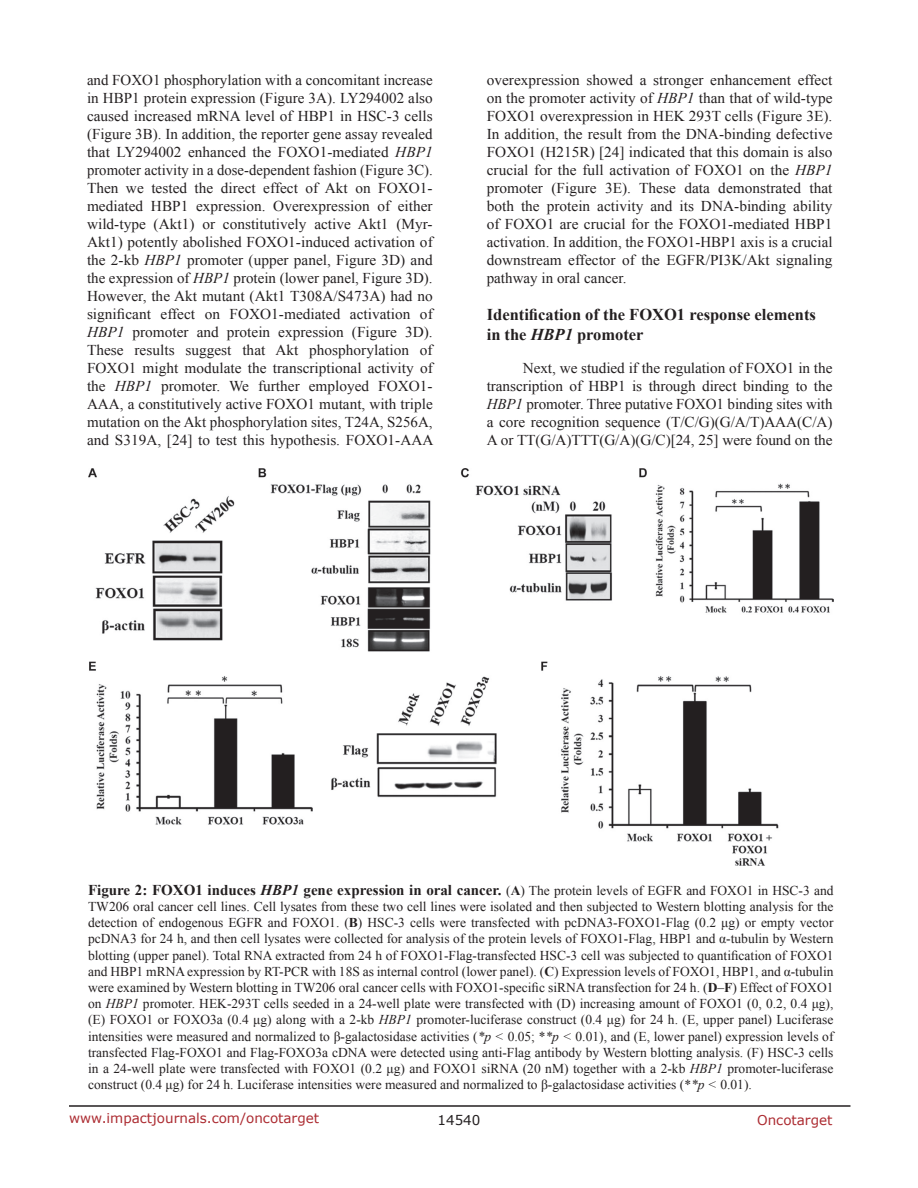
<style>
.page{position:relative;width:918px;height:1188px;background:#fff}
.page>*{position:absolute;margin:0;border:0;box-sizing:border-box;transform-origin:0 0}
.SubHeading_middle{font:700 16.5px/19.8px "Times New Roman";color:#231f20}
.BodyText{font:15px/18px "Times New Roman";color:#231f20;text-align:justify}
.FigureText{font:700 15px "Times New Roman";color:#231f20}
.FigureText-2{font:13.5px/16.2px "Times New Roman";color:#231f20;text-align:justify}
.t1{font:13.5px "Verdana";color:#ac2b31}
.t2{font:13.5px "Verdana";color:#231f20}
.s1{font-style:italic}
.s2{font-weight:400;font-size:13.5px}
.s3{font-size:13.5px}
.s4{font-weight:700}
</style>
<div class="page">
<hr style="left:69px;top:1105px;width:781px;height:2px;background:#231f20">
<img style="left:89px;top:468px;width:744px;height:398px">
<p class="BodyText" style="left:87px;top:71px;width:348px">and FOXO1 phosphorylation with a concomitant increase in HBP1 protein expression (Figure 3A). LY294002 also caused increased mRNA level of HBP1 in HSC-3 cells (Figure 3B). In addition, the reporter gene assay revealed that LY294002 enhanced the FOXO1-mediated <span class="s1">HBP1 </span>promoter activity in a dose-dependent fashion (Figure 3C).<br>Then we tested the direct effect of Akt on FOXO1- mediated HBP1 expression. Overexpression of either wild-type (Akt1) or constitutively active Akt1 (Myr-Akt1) potently abolished FOXO1-induced activation of the 2-kb <span class="s1">HBP1</span> promoter (upper panel, Figure 3D) and the expression of <span class="s1">HBP1</span> protein (lower panel, Figure 3D).<br>However, the Akt mutant (Akt1 T308A/S473A) had no significant effect on FOXO1-mediated activation of <span class="s1">HBP1</span> promoter and protein expression (Figure 3D).<br>These results suggest that Akt phosphorylation of FOXO1 might modulate the transcriptional activity of the <span class="s1">HBP1</span> promoter. We further employed FOXO1- AAA, a constitutively active FOXO1 mutant, with triple mutation on the Akt phosphorylation sites, T24A, S256A, and S319A, [24] to test this hypothesis. FOXO1-AAA</p>
<p class="BodyText" style="left:487px;top:71px;width:347px">overexpression showed a stronger enhancement effect on the promoter activity of <span class="s1">HBP1</span> than that of wild-type FOXO1 overexpression in HEK 293T cells (Figure 3E).<br>In addition, the result from the DNA-binding defective FOXO1 (H215R) [24] indicated that this domain is also crucial for the full activation of FOXO1 on the <span class="s1">HBP1 </span>promoter (Figure 3E). These data demonstrated that both the protein activity and its DNA-binding ability of FOXO1 are crucial for the FOXO1-mediated HBP1 activation. In addition, the FOXO1-HBP1 axis is a crucial downstream effector of the EGFR/PI3K/Akt signaling pathway in oral cancer.</p>
<p class="SubHeading_middle" style="left:487px;top:304px;width:331px">Identification of the FOXO1 response elements in the <span class="s1">HBP1</span> promoter</p>
<p class="BodyText" style="left:487px;top:358px;width:347px;text-indent:36px">Next, we studied if the regulation of FOXO1 in the transcription of HBP1 is through direct binding to the <span class="s1">HBP1</span> promoter. Three putative FOXO1 binding sites with a core recognition sequence (T/C/G)(G/A/T)AAA(C/A)<br>A or TT(G/A)TTT(G/A)(G/C)[24, 25] were found on the</p>
<p class="FigureText" style="left:88px;top:879px;width:747px">Figure 2: FOXO1 induces <span class="s1">HBP1</span> gene expression in oral cancer. <span class="s2">(</span><span class="s3">A</span><span class="s2">) The protein levels of EGFR and FOXO1 in HSC-3 and</span></p>
<p class="FigureText-2" style="left:88px;top:898px;width:747px">TW206 oral cancer cell lines. Cell lysates from these two cell lines were isolated and then subjected to Western blotting analysis for the detection of endogenous EGFR and FOXO1. (<span class="s4">B</span>) HSC-3 cells were transfected with pcDNA3-FOXO1-Flag (0.2 μg) or empty vector pcDNA3 for 24 h, and then cell lysates were collected for analysis of the protein levels of FOXO1-Flag, HBP1 and α-tubulin by Western blotting (upper panel). Total RNA extracted from 24 h of FOXO1-Flag-transfected HSC-3 cell was subjected to quantification of FOXO1 and HBP1 mRNA expression by RT-PCR with 18S as internal control (lower panel). (<span class="s4">C</span>) Expression levels of FOXO1, HBP1, and α-tubulin were examined by Western blotting in TW206 oral cancer cells with FOXO1-specific siRNA transfection for 24 h. (<span class="s4">D</span>–<span class="s4">F</span>) Effect of FOXO1 on <span class="s1">HBP1</span> promoter. HEK-293T cells seeded in a 24-well plate were transfected with (D) increasing amount of FOXO1 (0, 0.2, 0.4 μg), (E) FOXO1 or FOXO3a (0.4 μg) along with a 2-kb <span class="s1">HBP1</span> promoter-luciferase construct (0.4 μg) for 24 h. (E, upper panel) Luciferase intensities were measured and normalized to β-galactosidase activities (<span class="s1">*p &lt;</span> 0.05; *<span class="s1">*p &lt;</span> 0.01), and (E, lower panel) expression levels of transfected Flag-FOXO1 and Flag-FOXO3a cDNA were detected using anti-Flag antibody by Western blotting analysis. (F) HSC-3 cells in a 24-well plate were transfected with FOXO1 (0.2 μg) and FOXO1 siRNA (20 nM) together with a 2-kb <span class="s1">HBP1</span> promoter-luciferase construct (0.4 μg) for 24 h. Luciferase intensities were measured and normalized to β-galactosidase activities (*<span class="s1">*p &lt;</span> 0.01).</p>
<p class="t1" style="left:69px;top:1109px;width:252px">www.impactjournals.com/oncotarget</p>
<p class="t2" style="left:438px;top:1111px;width:44px">14540</p>
<p class="t1" style="left:757px;top:1111px;width:77px">Oncotarget</p>
</div>
